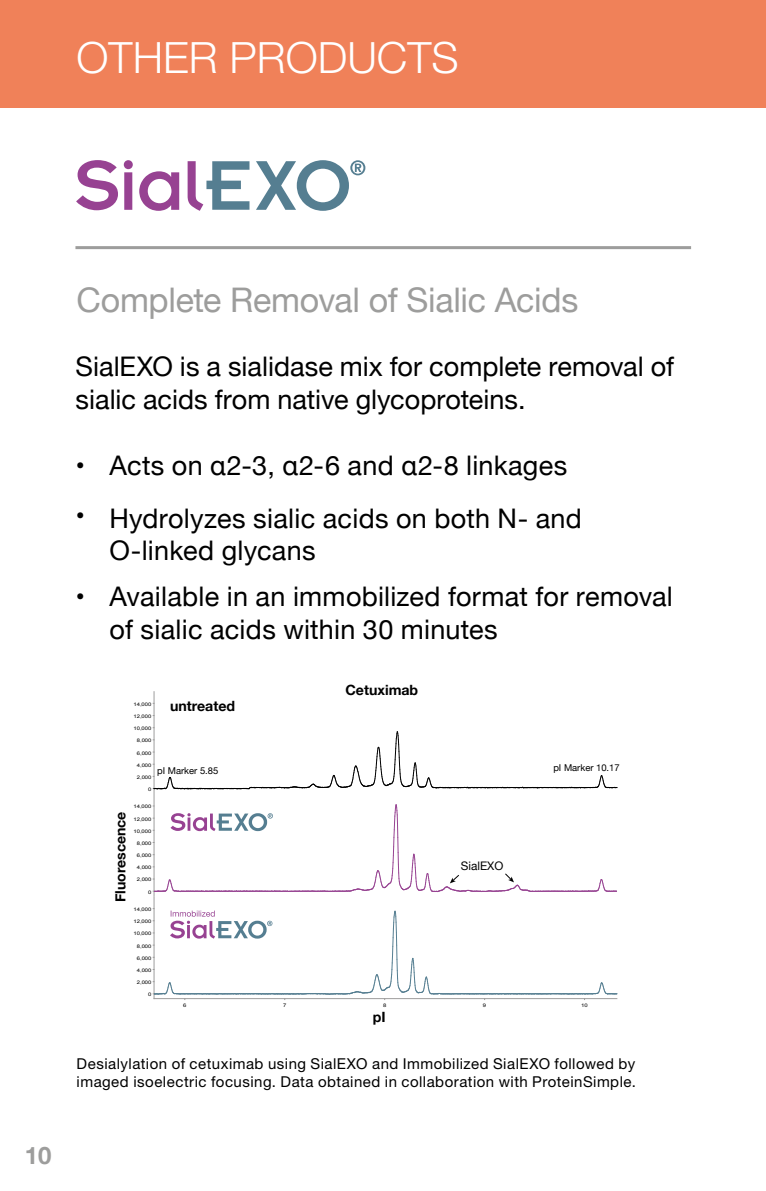
<style>
.page{position:relative;width:766px;height:1191px;background:#fff}
.page>*{position:absolute;margin:0;border:0;box-sizing:border-box;transform-origin:0 0}
.t1{font:300 43.2px "Helvetica Neue";color:#fff}
.t2{font:33.9px "Helvetica Neue";letter-spacing:-.01em;color:#9d9d9c}
.t3{font:27px/32.4px "Helvetica Neue";letter-spacing:.005em;color:#000}
.t4{font:700 24px "Helvetica Neue";color:#9d9d9c}
.t5{font:15px/18px "Helvetica Neue";letter-spacing:.03em;color:#000}
.t6{font:700 14.1px "Helvetica Neue";color:#000}
.t7{font:11.7px "Helvetica Neue";color:#000}
.t8{font:9.3px "Helvetica Neue";color:#000}
.t9{font:4.8px "Arial";letter-spacing:-.005em;color:#000;scale:1.21 1}
</style>
<div class="page">
<div style="left:0;top:0;width:765px;height:108px;background:#f08159"></div>
<hr style="left:75px;top:246px;width:616px;height:3px;background:#9d9d9c">
<svg style="left:124px;top:160px;width:9px;height:50px"></svg>
<svg style="left:139px;top:171px;width:40px;height:40px"></svg>
<svg style="left:76px;top:160px;width:42px;height:50px"></svg>
<svg style="left:187px;top:161px;width:62px;height:50px"></svg>
<svg style="left:256px;top:160px;width:109px;height:51px"></svg>
<hr style="left:153px;top:691px;width:1px;height:102px;background:#9e9d9d">
<svg style="left:153px;top:727px;width:464px;height:62px"></svg>
<hr style="left:153px;top:794px;width:1px;height:102px;background:#9e9d9d">
<hr style="left:153px;top:897px;width:1px;height:101px;background:#9e9d9d">
<svg style="left:153px;top:908px;width:464px;height:91px"></svg>
<svg style="left:153px;top:804px;width:464px;height:88px"></svg>
<h1 class="t1" style="left:77px;top:31px;width:383px">OTHER PRODUCTS</h1>
<p class="t4" style="left:25px;top:1137px;width:28px">10</p>
<p class="t2" style="left:77px;top:275px;width:503px">Complete Removal of Sialic Acids</p>
<p class="t3" style="left:75px;top:352px;width:600px">SialEXO is a sialidase mix for complete removal of sialic acids from native glycoproteins.</p>
<p class="t3" style="left:75px;top:451px;width:493px">• Acts on α2-3, α2-6 and α2-8 linkages</p>
<p class="t3" style="left:109px;top:503px;width:474px;text-indent:-34px">• Hydrolyzes sialic acids on both N- and<br>O-linked glycans</p>
<p class="t3" style="left:109px;top:582px;width:564px;text-indent:-34px">• Available in an immobilized format for removal of sialic acids within 30 minutes</p>
<p class="t9" style="left:133px;top:701px;width:16px">14,000</p>
<p class="t9" style="left:133px;top:713px;width:16px">12,000</p>
<p class="t9" style="left:133px;top:725px;width:16px">10,000</p>
<p class="t9" style="left:137px;top:737px;width:14px">8,000</p>
<p class="t9" style="left:137px;top:749px;width:14px">6,000</p>
<p class="t6" style="left:170px;top:695px;width:66px">untreated</p>
<p class="t6" style="left:345px;top:679px;width:74px">Cetuximab</p>
<p class="t9" style="left:137px;top:762px;width:14px">4,000</p>
<p class="t8" style="left:157px;top:763px;width:63px">pI Marker 5.85</p>
<p class="t8" style="left:553px;top:761px;width:68px">pI Marker 10.17</p>
<p class="t9" style="left:137px;top:774px;width:14px">2,000</p>
<p class="t9" style="left:148px;top:786px;width:4px">0</p>
<p class="t6" style="left:109px;top:902px;width:92px;rotate:-90deg">Fluorescence</p>
<p class="t9" style="left:133px;top:803px;width:16px">14,000</p>
<p class="t9" style="left:133px;top:815px;width:16px">12,000</p>
<p class="t9" style="left:133px;top:828px;width:16px">10,000</p>
<p class="t9" style="left:137px;top:840px;width:14px">8,000</p>
<p class="t9" style="left:137px;top:852px;width:14px">6,000</p>
<p class="t9" style="left:137px;top:864px;width:14px">4,000</p>
<p class="t9" style="left:137px;top:876px;width:14px">2,000</p>
<p class="t9" style="left:148px;top:889px;width:4px">0</p>
<p class="t9" style="left:133px;top:906px;width:16px">14,000</p>
<p class="t9" style="left:133px;top:918px;width:16px">12,000</p>
<p class="t9" style="left:133px;top:930px;width:16px">10,000</p>
<p class="t9" style="left:137px;top:942px;width:14px">8,000</p>
<p class="t9" style="left:137px;top:955px;width:14px">6,000</p>
<p class="t9" style="left:137px;top:967px;width:14px">4,000</p>
<p class="t9" style="left:137px;top:979px;width:14px">2,000</p>
<p class="t9" style="left:148px;top:991px;width:4px">0</p>
<p class="t7" style="left:460px;top:857px;width:44px">SialEXO</p>
<p class="t9" style="left:183px;top:1002px;width:4px">6</p>
<p class="t9" style="left:283px;top:1002px;width:4px">7</p>
<p class="t9" style="left:383px;top:1002px;width:4px">8</p>
<p class="t9" style="left:483px;top:1002px;width:4px">9</p>
<p class="t9" style="left:581px;top:1002px;width:7px">10</p>
<p class="t6" style="left:372px;top:1005px;width:14px">pI</p>
<p class="t5" style="left:77px;top:1054px;width:561px">Desialylation of cetuximab using SialEXO and Immobilized SialEXO followed by imaged isoelectric focusing. Data obtained in collaboration with ProteinSimple.</p>
</div>
